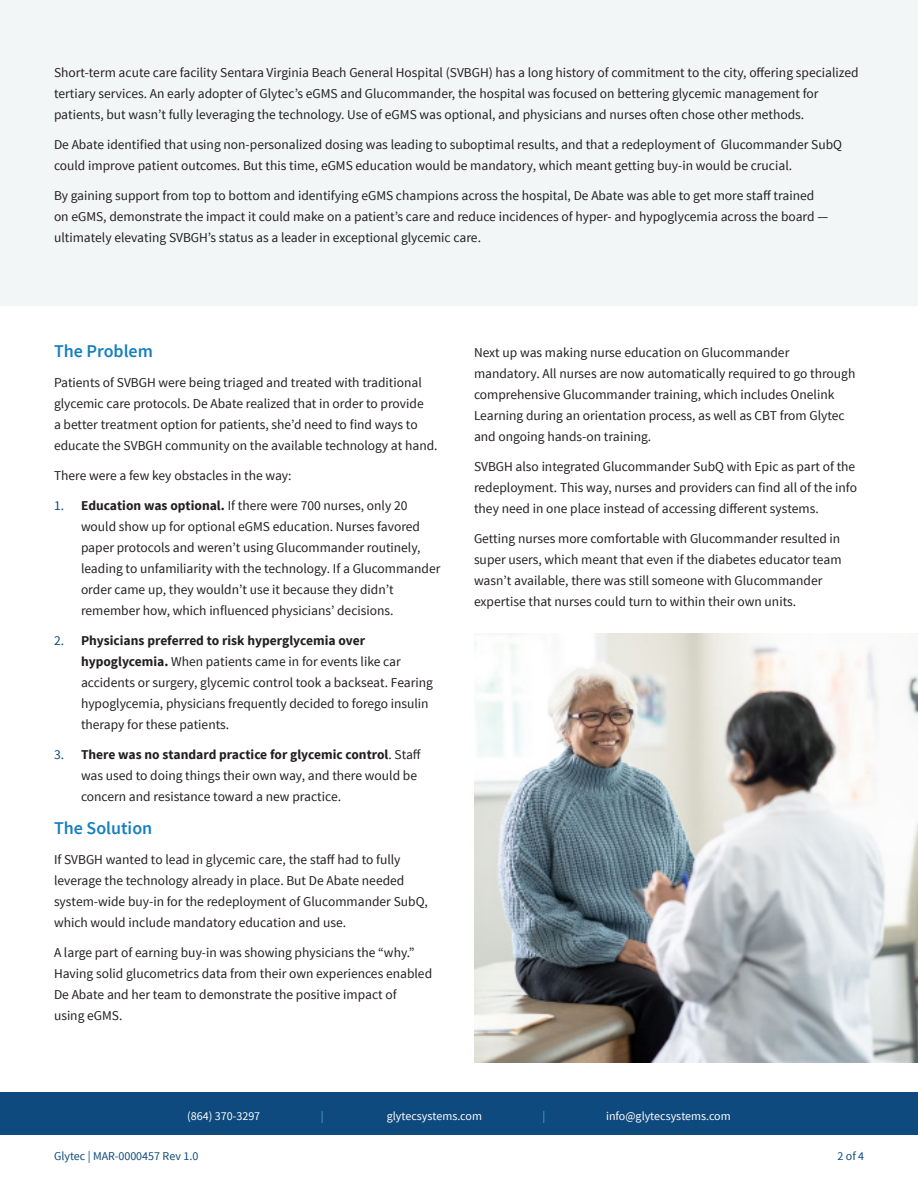
<style>
.page{position:relative;width:918px;height:1188px;background:#fff}
.page>*{position:absolute;margin:0;border:0;box-sizing:border-box;transform-origin:0 0}
.t1{font:600 18px "Source Sans Pro";color:#167fbe}
.Body{font:13.5px/21px "Source Sans Pro";color:#231f20}
.contact_footer{font:12px "Source Sans Pro";color:#fff}
.Footer_text{font:12px "Source Sans Pro";color:#0e4a7d}
.page_number{font:12px "Source Sans Pro";color:#0e4a7d}
.contact_footer-2{font:12px "Source Sans Pro";color:#56a5d2}
.s1{color:#0e4a7d}
.s2{font-weight:700}
</style>
<div class="page">
<img style="left:474px;top:633px;width:444px;height:429px">
<div style="left:0;top:1092px;width:918px;height:43px;background:#0e4a7d"></div>
<div style="left:0;top:0;width:918px;height:305px;background:#f3f6f7"></div>
<p class="Body" style="left:54px;top:62px;width:806px">Short-term acute care facility Sentara Virginia Beach General Hospital (SVBGH) has a long history of commitment to the city, offering specialized tertiary services. An early adopter of Glytec’s eGMS and Glucommander, the hospital was focused on bettering glycemic management for patients, but wasn’t fully leveraging the technology. Use of eGMS was optional, and physicians and nurses often chose other methods.</p>
<p class="Body" style="left:54px;top:134px;width:790px">De Abate identified that using non-personalized dosing was leading to suboptimal results, and that a redeployment of Glucommander SubQ could improve patient outcomes. But this time, eGMS education would be mandatory, which meant getting buy-in would be crucial.</p>
<p class="Body" style="left:54px;top:185px;width:776px">By gaining support from top to bottom and identifying eGMS champions across the hospital, De Abate was able to get more staff trained on eGMS, demonstrate the impact it could make on a patient’s care and reduce incidences of hyper- and hypoglycemia across the board — ultimately elevating SVBGH’s status as a leader in exceptional glycemic care.</p>
<h2 class="t1" style="left:54px;top:340px;width:100px">The Problem</h2>
<p class="Body" style="left:54px;top:372px;width:385px">Patients of SVBGH were being triaged and treated with traditional glycemic care protocols. De Abate realized that in order to provide<br>a better treatment option for patients, she’d need to find ways to educate the SVBGH community on the available technology at hand.</p>
<p class="Body" style="left:54px;top:465px;width:239px">There were a few key obstacles in the way:</p>
<p class="Body" style="left:81px;top:495px;width:361px;text-indent:-27px"><span class="s1">1.</span> <span class="s2">Education was optional.</span> If there were 700 nurses, only 20 would show up for optional eGMS education. Nurses favored paper protocols and weren’t using Glucommander routinely, leading to unfamiliarity with the technology. If a Glucommander order came up, they wouldn’t use it because they didn’t remember how, which influenced physicians’ decisions.</p>
<p class="Body" style="left:81px;top:630px;width:353px;text-indent:-27px"><span class="s1">2.</span> <span class="s2">Physicians preferred to risk hyperglycemia over hypoglycemia.</span> When patients came in for events like car accidents or surgery, glycemic control took a backseat. Fearing hypoglycemia, physicians frequently decided to forego insulin therapy for these patients.</p>
<p class="Body" style="left:81px;top:744px;width:342px;text-indent:-27px"><span class="s1">3.</span> <span class="s2">There was no standard practice for glycemic control</span>. Staff was used to doing things their own way, and there would be concern and resistance toward a new practice.</p>
<h2 class="t1" style="left:54px;top:817px;width:100px">The Solution</h2>
<p class="Body" style="left:54px;top:849px;width:375px">If SVBGH wanted to lead in glycemic care, the staff had to fully leverage the technology already in place. But De Abate needed system-wide buy-in for the redeployment of Glucommander SubQ, which would include mandatory education and use.</p>
<p class="Body" style="left:54px;top:942px;width:380px">A large part of earning buy-in was showing physicians the “why.” Having solid glucometrics data from their own experiences enabled De Abate and her team to demonstrate the positive impact of<br>using eGMS.</p>
<p class="Body" style="left:474px;top:343px;width:383px">Next up was making nurse education on Glucommander mandatory. All nurses are now automatically required to go through comprehensive Glucommander training, which includes Onelink Learning during an orientation process, as well as CBT from Glytec and ongoing hands-on training.</p>
<p class="Body" style="left:474px;top:457px;width:385px">SVBGH also integrated Glucommander SubQ with Epic as part of the redeployment. This way, nurses and providers can find all of the info they need in one place instead of accessing different systems.</p>
<p class="Body" style="left:474px;top:529px;width:369px">Getting nurses more comfortable with Glucommander resulted in super users, which meant that even if the diabetes educator team wasn’t available, there was still someone with Glucommander expertise that nurses could turn to within their own units.</p>
<p class="contact_footer" style="left:187px;top:1108px;width:75px">(864) 370-3297</p>
<p class="contact_footer-2" style="left:321px;top:1108px;width:4px">|</p>
<p class="contact_footer" style="left:387px;top:1108px;width:97px">glytecsystems.com</p>
<p class="contact_footer-2" style="left:543px;top:1108px;width:4px">|</p>
<p class="contact_footer" style="left:606px;top:1108px;width:126px">info@glytecsystems.com</p>
<p class="Footer_text" style="left:54px;top:1149px;width:146px">Glytec | MAR-0000457 Rev 1.0</p>
<p class="page_number" style="left:837px;top:1149px;width:28px">2 of 4</p>
</div>
